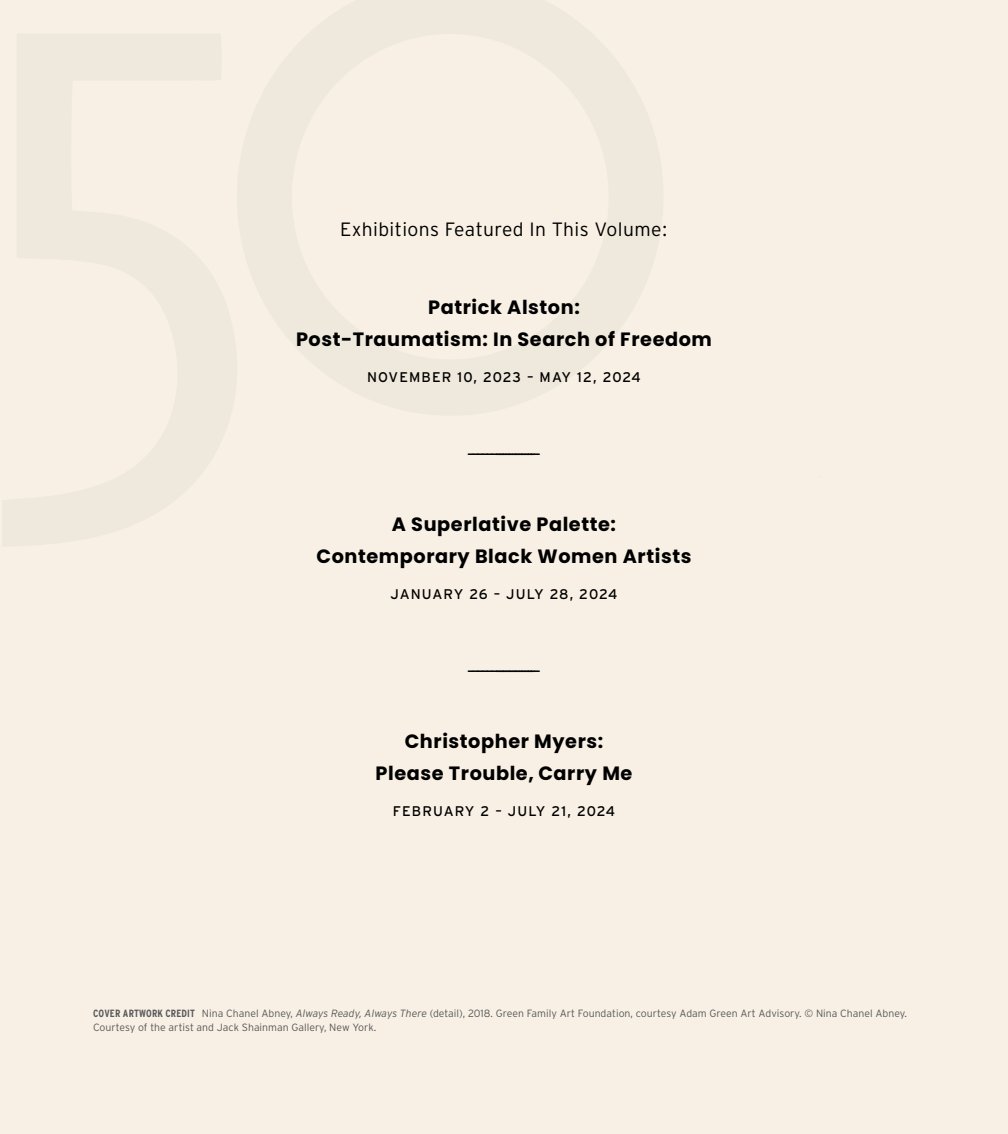
<style>
.page{position:relative;width:1008px;height:1134px;background:#fff}
.page>*{position:absolute;margin:0;border:0;box-sizing:border-box;transform-origin:0 0}
.t1{font:700 19.25px/31.5px "Poppins";letter-spacing:.03em;color:#000;text-align:center}
.t2{font:19.25px "Interstate Mono Lgt";letter-spacing:.02em;color:#000}
.t3{font:15.75px "Interstate";color:#000}
.t4{font:14px "Interstate";letter-spacing:.06em;color:#000}
.t5{font:14px "Interstate";letter-spacing:.08em;color:#000}
.t6{font:300 10.5px/14px "Interstate";color:#58595b}
.s1{font-family:"Interstate Cond Mono";font-weight:700}
.s2{font-style:italic}
</style>
<div class="page">
<h1 class="t2" style="left:340px;top:218px;width:329px">Exhibitions Featured In This Volume:</h1>
<h1 class="t1" style="left:296px;top:292px;width:417px">Patrick Alston:<br>Post-Traumatism: In Search of Freedom</h1>
<h3 class="t5" style="left:367px;top:369px;width:275px">NOVEMBER 10, 2023 – MAY 12, 2024</h3>
<h2 class="t3" style="left:467px;top:446px;width:75px">––––––------------–</h2>
<h1 class="t1" style="left:316px;top:509px;width:377px">A Superlative Palette:<br>Contemporary Black Women Artists</h1>
<h3 class="t4" style="left:390px;top:586px;width:229px">JANUARY 26 – JULY 28, 2024</h3>
<h2 class="t3" style="left:467px;top:663px;width:75px">––––––------------–</h2>
<h1 class="t1" style="left:376px;top:726px;width:258px">Christopher Myers:<br>Please Trouble, Carry Me</h1>
<h3 class="t4" style="left:393px;top:803px;width:224px">FEBRUARY 2 – JULY 21, 2024</h3>
<p class="t6" style="left:93px;top:1006px;width:815px"><span class="s1">COVER ARTWORK CREDIT</span> Nina Chanel Abney, <span class="s2">Always Ready, Always There</span> (detail), 2018. Green Family Art Foundation, courtesy Adam Green Art Advisory. © Nina Chanel Abney.<br>Courtesy of the artist and Jack Shainman Gallery, New York.</p>
</div>
